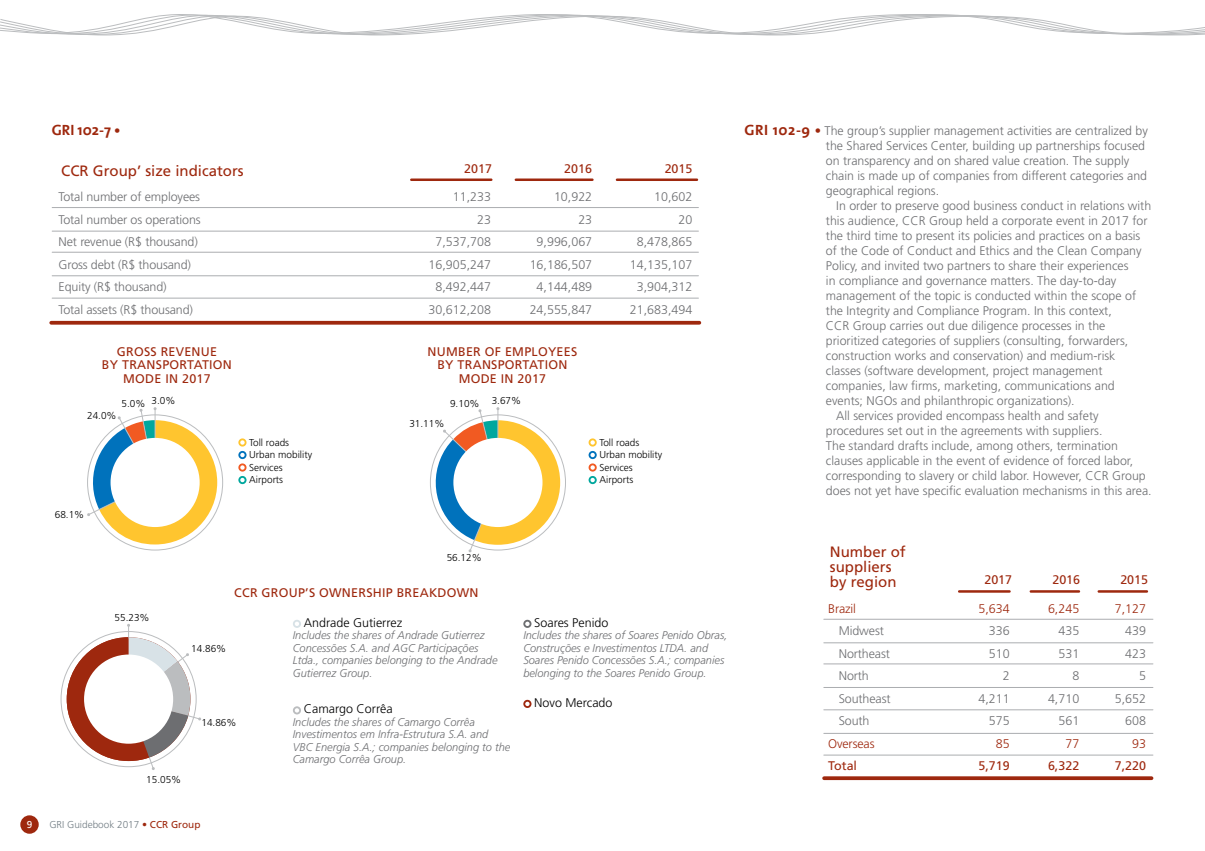
<style>
.page{position:relative;width:1205px;height:851px;background:#fff}
.page>*{position:absolute;margin:0;border:0;box-sizing:border-box;transform-origin:0 0}
.t1{font:15px/15px "Frutiger";color:#9e280e}
.t2{font:700 15px "The Mix";color:#9e280e}
.t3{font:300 12.5px/15px "Frutiger LT Std";color:#6d6e71}
.t4{font:300 12.5px/22.5px "Frutiger";letter-spacing:-.01em;color:#6d6e71;text-align:right}
.t5{font:12.5px/13.8px "Frutiger LT Std";letter-spacing:.02em;color:#9e280e;text-align:center}
.t6{font:300 12.5px "Frutiger";color:#000}
.t7{font:12.5px "Frutiger";color:#9e280e}
.t8{font:300 12.5px "Frutiger";letter-spacing:-.01em;color:#9e280e}
.t9{font:italic 300 11.25px/12.5px "Frutiger LT Std";color:#6d6e71}
.t10{font:300 10px/12.5px "Frutiger";color:#000}
.t11{font:300 10px "Frutiger";color:#727d84}
.t12{font:10px "Frutiger";color:#fff}
.s1{font-weight:400;color:#9e280e}
.s2{font-family:"The Mix";font-weight:700;font-size:15px;color:#9e280e}
</style>
<div class="page">
<div style="left:523px;top:619px;width:8px;height:8px;border:2px solid #6d6e71;border-radius:50%"></div>
<div style="left:523px;top:699px;width:8px;height:8px;border:2px solid #9e280e;border-radius:50%"></div>
<hr style="left:128px;top:625px;width:1px;height:74px;background:#bbbdbf">
<svg style="left:67px;top:637px;width:134px;height:133px"></svg>
<div style="left:84px;top:654px;width:89px;height:89px;background:#fff;border-radius:50%"></div>
<div style="left:293px;top:619px;width:8px;height:8px;border:2px solid #d8e2e7;border-radius:50%"></div>
<div style="left:293px;top:706px;width:8px;height:8px;border:2px solid #bbbdbf;border-radius:50%"></div>
<hr style="left:51px;top:321px;width:648px;height:3px;background:#9e280e">
<hr style="left:52px;top:297px;width:646px;height:1px;background:#abadb0">
<hr style="left:52px;top:275px;width:646px;height:1px;background:#abadb0">
<hr style="left:52px;top:252px;width:646px;height:1px;background:#abadb0">
<hr style="left:52px;top:230px;width:646px;height:1px;background:#abadb0">
<hr style="left:52px;top:207px;width:646px;height:1px;background:#abadb0">
<hr style="left:516px;top:178px;width:76px;height:3px;background:#9e280e">
<hr style="left:411px;top:178px;width:80px;height:3px;background:#9e280e">
<hr style="left:617px;top:178px;width:80px;height:3px;background:#9e280e">
<svg style="left:824px;top:776px;width:327px;height:4px"></svg>
<hr style="left:824px;top:732px;width:329px;height:1px;background:#abadb0">
<hr style="left:824px;top:709px;width:329px;height:1px;background:#abadb0">
<hr style="left:824px;top:687px;width:329px;height:1px;background:#abadb0">
<hr style="left:824px;top:663px;width:329px;height:1px;background:#abadb0">
<hr style="left:824px;top:642px;width:329px;height:1px;background:#abadb0">
<hr style="left:824px;top:618px;width:329px;height:1px;background:#abadb0">
<hr style="left:1031px;top:590px;width:48px;height:2px;background:#9e280e">
<hr style="left:959px;top:590px;width:50px;height:2px;background:#9e280e">
<hr style="left:824px;top:754px;width:329px;height:1px;background:#abadb0">
<hr style="left:1099px;top:590px;width:48px;height:2px;background:#9e280e">
<svg style="left:430px;top:407px;width:130px;height:145px"></svg>
<div style="left:453px;top:438px;width:89px;height:89px;background:#fff;border-radius:50%"></div>
<div style="left:588px;top:438px;width:9px;height:8px;border:2px solid #ffc52f;border-radius:50%"></div>
<div style="left:588px;top:451px;width:9px;height:8px;border:2px solid #0072bc;border-radius:50%"></div>
<div style="left:588px;top:463px;width:9px;height:8px;border:2px solid #f15a22;border-radius:50%"></div>
<div style="left:588px;top:476px;width:9px;height:8px;border:2px solid #00a79e;border-radius:50%"></div>
<svg style="left:87px;top:407px;width:130px;height:137px"></svg>
<div style="left:111px;top:438px;width:89px;height:89px;background:#fff;border-radius:50%"></div>
<div style="left:238px;top:438px;width:8px;height:8px;border:2px solid #ffc52f;border-radius:50%"></div>
<div style="left:238px;top:451px;width:8px;height:8px;border:2px solid #0072bc;border-radius:50%"></div>
<div style="left:238px;top:463px;width:8px;height:8px;border:2px solid #f15a22;border-radius:50%"></div>
<div style="left:238px;top:476px;width:8px;height:8px;border:2px solid #00a79e;border-radius:50%"></div>
<div style="left:20px;top:815px;width:19px;height:18px;background:#9e280e;border-radius:50%"></div>
<svg style="left:0;top:14px;width:1205px;height:21px"></svg>
<p class="t2" style="left:52px;top:117px;width:70px">GRI 102-7 •</p>
<p class="t1" style="left:61px;top:163px;width:184px">CCR Group’ size indicators</p>
<p class="t7" style="left:665px;top:161px;width:29px">2015</p>
<p class="t7" style="left:464px;top:161px;width:29px">2017</p>
<p class="t7" style="left:564px;top:161px;width:29px">2016</p>
<p class="t4" style="left:59px;top:186px;width:144px;text-align:left">Total number of employees<br>Total number os operations<br>Net revenue (R$ thousand)<br>Gross debt (R$ thousand)<br>Equity (R$ thousand)<br>Total assets (R$ thousand)</p>
<p class="t4" style="left:428px;top:186px;width:64px">11,233<br>23<br>7,537,708<br>16,905,247<br>8,492,447<br>30,612,208</p>
<p class="t4" style="left:530px;top:186px;width:64px">10,922<br>23<br>9,996,067<br>16,186,507<br>4,144,489<br>24,555,847</p>
<p class="t4" style="left:630px;top:186px;width:64px">10,602<br>20<br>8,478,865<br>14,135,107<br>3,904,312<br>21,683,494</p>
<p class="t5" style="left:102px;top:344px;width:131px">GROSS REVENUE<br>BY TRANSPORTATION<br>MODE IN 2017</p>
<p class="t10" style="left:152px;top:395px;width:25px">3.0%</p>
<p class="t10" style="left:121px;top:397px;width:25px">5.0%</p>
<p class="t10" style="left:87px;top:409px;width:31px">24.0%</p>
<p class="t10" style="left:55px;top:508px;width:31px">68.1%</p>
<p class="t10" style="left:249px;top:436px;width:64px">Toll roads<br>Urban mobility<br>Services<br>Airports</p>
<p class="t5" style="left:427px;top:344px;width:151px">NUMBER OF EMPLOYEES<br>BY TRANSPORTATION<br>MODE IN 2017</p>
<p class="t10" style="left:492px;top:394px;width:31px">3.67%</p>
<p class="t10" style="left:450px;top:397px;width:31px">9.10%</p>
<p class="t10" style="left:409px;top:417px;width:37px">31.11%</p>
<p class="t10" style="left:599px;top:436px;width:64px">Toll roads<br>Urban mobility<br>Services<br>Airports</p>
<p class="t10" style="left:447px;top:551px;width:37px">56.12%</p>
<p class="t5" style="left:234px;top:585px;width:246px">CCR GROUP’S OWNERSHIP BREAKDOWN</p>
<p class="t10" style="left:115px;top:611px;width:37px">55.23%</p>
<p class="t10" style="left:191px;top:642px;width:37px">14.86%</p>
<p class="t10" style="left:146px;top:773px;width:37px">15.05%</p>
<p class="t10" style="left:201px;top:716px;width:37px">14.86%</p>
<p class="t12" style="left:27px;top:818px;width:7px">9</p>
<p class="t11" style="left:49px;top:819px;width:153px">GRI Guidebook 2017 <span class="s1">• CCR Group</span></p>
<p class="t6" style="left:304px;top:615px;width:100px">Andrade Gutierrez</p>
<p class="t9" style="left:293px;top:629px;width:206px">Includes the shares of Andrade Gutierrez Concessões S.A. and AGC Participações Ltda., companies belonging to the Andrade Gutierrez Group.</p>
<p class="t6" style="left:304px;top:702px;width:90px">Camargo Corrêa</p>
<p class="t9" style="left:293px;top:715px;width:219px">Includes the shares of Camargo Corrêa Investimentos em Infra-Estrutura S.A. and VBC Energia S.A.; companies belonging to the Camargo Corrêa Group.</p>
<p class="t6" style="left:534px;top:615px;width:76px">Soares Penido</p>
<p class="t9" style="left:523px;top:629px;width:206px">Includes the shares of Soares Penido Obras, Construções e Investimentos LTDA. and Soares Penido Concessões S.A.; companies belonging to the Soares Penido Group.</p>
<p class="t6" style="left:534px;top:695px;width:80px">Novo Mercado</p>
<p class="t3" style="left:826px;top:123px;width:323px;text-indent:-81px"><span class="s2">GRI 102-9 •</span> The group’s supplier management activities are centralized by the Shared Services Center, building up partnerships focused on transparency and on shared value creation. The supply chain is made up of companies from different categories and geographical regions.</p>
<p class="t3" style="left:836px;top:198px;width:316px">In order to preserve good business conduct in relations with</p>
<p class="t3" style="left:826px;top:213px;width:323px">this audience, CCR Group held a corporate event in 2017 for</p>
<p class="t3" style="left:826px;top:228px;width:316px">the third time to present its policies and practices on a basis</p>
<p class="t3" style="left:826px;top:243px;width:317px">of the Code of Conduct and Ethics and the Clean Company</p>
<p class="t3" style="left:826px;top:258px;width:304px">Policy, and invited two partners to share their experiences</p>
<p class="t3" style="left:826px;top:273px;width:292px">in compliance and governance matters. The day-to-day</p>
<p class="t3" style="left:826px;top:288px;width:312px">management of the topic is conducted within the scope of</p>
<p class="t3" style="left:826px;top:303px;width:287px">the Integrity and Compliance Program. In this context,</p>
<p class="t3" style="left:826px;top:318px;width:281px">CCR Group carries out due diligence processes in the</p>
<p class="t3" style="left:826px;top:333px;width:304px">prioritized categories of suppliers (consulting, forwarders,</p>
<p class="t3" style="left:826px;top:348px;width:291px">construction works and conservation) and medium-risk</p>
<p class="t3" style="left:826px;top:363px;width:278px">classes (software development, project management</p>
<p class="t3" style="left:826px;top:378px;width:290px">companies, law firms, marketing, communications and</p>
<p class="t3" style="left:826px;top:393px;width:250px">events; NGOs and philanthropic organizations).</p>
<p class="t3" style="left:836px;top:408px;width:264px">All services provided encompass health and safety</p>
<p class="t3" style="left:826px;top:423px;width:278px">procedures set out in the agreements with suppliers.</p>
<p class="t3" style="left:826px;top:438px;width:294px">The standard drafts include, among others, termination</p>
<p class="t3" style="left:826px;top:453px;width:309px">clauses applicable in the event of evidence of forced labor,</p>
<p class="t3" style="left:826px;top:468px;width:321px">corresponding to slavery or child labor. However, CCR Group</p>
<p class="t3" style="left:826px;top:483px;width:327px">does not yet have specific evaluation mechanisms in this area.</p>
<p class="t1" style="left:830px;top:544px;width:77px">Number of suppliers by region</p>
<p class="t8" style="left:828px;top:601px;width:29px">Brazil</p>
<p class="t4" style="left:839px;top:619px;width:53px;text-align:left">Midwest<br>Northeast<br>North<br>Southeast<br>South</p>
<p class="t8" style="left:828px;top:736px;width:48px">Overseas</p>
<p class="t7" style="left:828px;top:758px;width:30px">Total</p>
<p class="t7" style="left:984px;top:572px;width:29px">2017</p>
<p class="t8" style="left:978px;top:601px;width:33px">5,634</p>
<p class="t4" style="left:978px;top:619px;width:33px">336<br>510<br>2<br>4,211<br>575</p>
<p class="t8" style="left:996px;top:736px;width:15px">85</p>
<p class="t7" style="left:978px;top:758px;width:33px">5,719</p>
<p class="t7" style="left:1052px;top:572px;width:29px">2016</p>
<p class="t8" style="left:1048px;top:601px;width:33px">6,245</p>
<p class="t4" style="left:1048px;top:619px;width:33px">435<br>531<br>8<br>4,710<br>561</p>
<p class="t8" style="left:1065px;top:736px;width:15px">77</p>
<p class="t7" style="left:1048px;top:758px;width:33px">6,322</p>
<p class="t7" style="left:1120px;top:572px;width:29px">2015</p>
<p class="t8" style="left:1115px;top:601px;width:33px">7,127</p>
<p class="t4" style="left:1115px;top:619px;width:33px">439<br>423<br>5<br>5,652<br>608</p>
<p class="t8" style="left:1132px;top:736px;width:15px">93</p>
<p class="t7" style="left:1115px;top:758px;width:33px">7,220</p>
</div>
